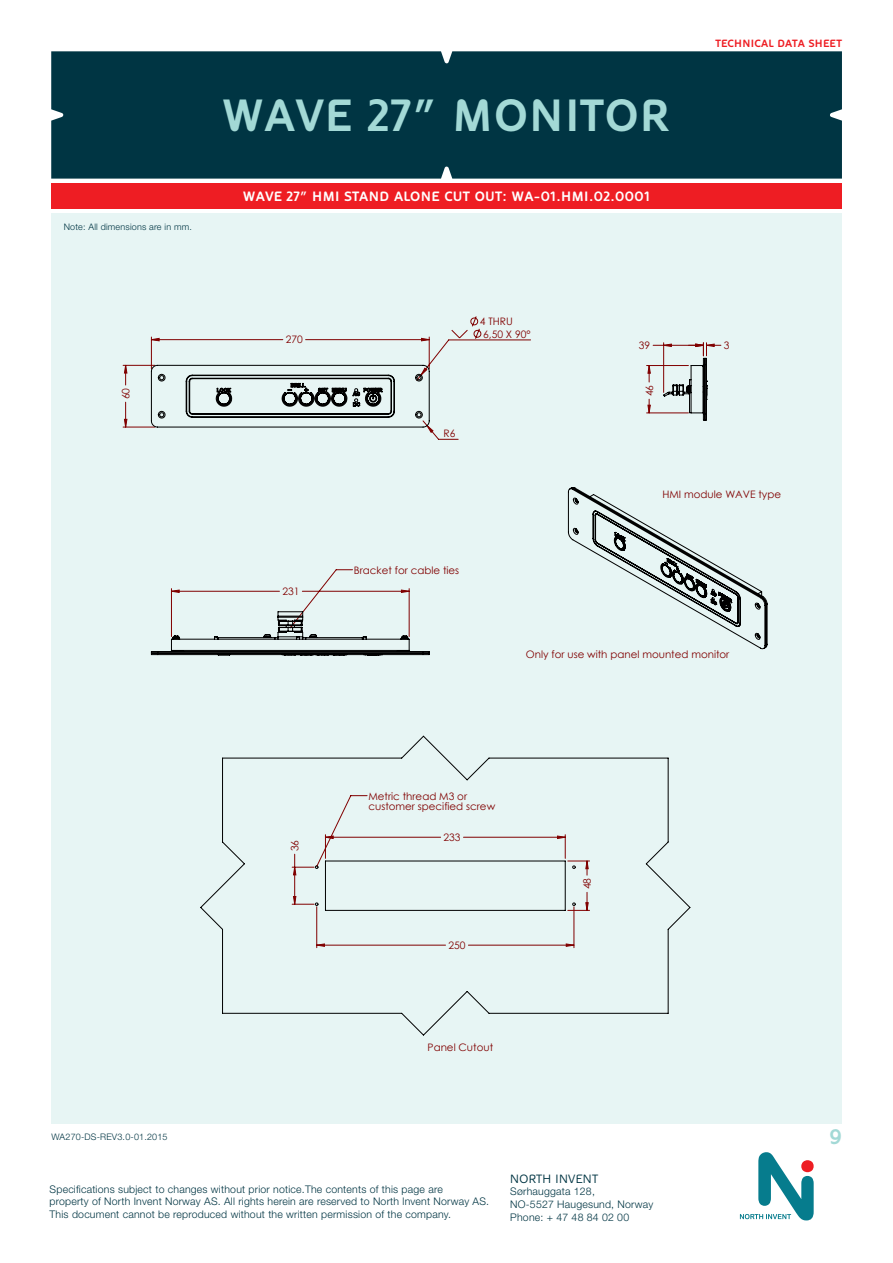
<style>
.page{position:relative;width:893px;height:1263px;background:#fff}
.page>*{position:absolute;margin:0;border:0;box-sizing:border-box;transform-origin:0 0}
.t1{font:700 45px "Oblik";letter-spacing:.03em;color:#a3d9d6}
.t2{font:700 21px "Oblik";color:#a3d9d6}
.t3{font:700 13.5px "Oblik";letter-spacing:.03em;color:#fff}
.t4{font:12px "Oblik";letter-spacing:.03em;color:#003543}
.t5{font:300 10.5px/12.8px "Helvetica Neue";letter-spacing:.02em;color:#003543}
.t6{font:700 10.5px "Oblik";letter-spacing:.03em;color:#ee1d23}
.t7{font:10.35px/10.4px "Century Gothic";color:#800000}
.t8{font:300 9px "Helvetica Neue";letter-spacing:.02em;color:#003543}
</style>
<div class="page">
<svg style="left:740px;top:1152px;width:74px;height:68px"></svg>
<div style="left:51px;top:213px;width:791px;height:910px;background:#e7f5f4"></div>
<hr style="left:892px;top:1037px;width:1px;height:43px;background:#000">
<svg style="left:200px;top:735px;width:491px;height:301px"></svg>
<svg style="left:568px;top:487px;width:200px;height:162px"></svg>
<svg style="left:646px;top:342px;width:76px;height:79px"></svg>
<svg style="left:150px;top:569px;width:280px;height:87px"></svg>
<hr style="left:123px;top:365px;width:32px;height:1px;background:#800000">
<hr style="left:123px;top:427px;width:32px;height:1px;background:#800000">
<svg style="left:124px;top:316px;width:407px;height:124px"></svg>
<div style="left:51px;top:51px;width:791px;height:128px;background:#003543"></div>
<div style="left:51px;top:183px;width:791px;height:25px;background:#ee1d23"></div>
<p class="t8" style="left:64px;top:221px;width:130px">Note: All dimensions are in mm.</p>
<p class="t1" style="left:223px;top:90px;width:449px">WAVE 27” MONITOR</p>
<p class="t3" style="left:243px;top:188px;width:408px">WAVE 27” HMI STAND ALONE CUT OUT: WA-01.HMI.02.0001</p>
<p class="t6" style="left:715px;top:37px;width:128px">TECHNICAL DATA SHEET</p>
<p class="t7" style="left:121px;top:399px;width:13px;rotate:-90deg">60</p>
<p class="t7" style="left:286px;top:334px;width:19px">270</p>
<p class="t7" style="left:282px;top:586px;width:19px">231</p>
<p class="t7" style="left:483px;top:315px;width:49px;line-height:12.3px;text-indent:-3px">4 THRU<br>6,50 X 90°</p>
<p class="t7" style="left:443px;top:428px;width:13px">R6</p>
<p class="t7" style="left:354px;top:565px;width:107px">Bracket for cable ties</p>
<p class="t7" style="left:639px;top:340px;width:13px">39</p>
<p class="t7" style="left:724px;top:340px;width:7px">3</p>
<p class="t7" style="left:644px;top:396px;width:13px;rotate:-90deg">46</p>
<p class="t7" style="left:662px;top:489px;width:120px">HMI module WAVE type</p>
<p class="t7" style="left:526px;top:649px;width:205px">Only for use with panel mounted monitor</p>
<p class="t8" style="left:51px;top:1131px;width:118px">WA270-DS-REV3.0-01.2015</p>
<p class="t7" style="left:290px;top:851px;width:13px;rotate:-90deg">36</p>
<p class="t7" style="left:368px;top:790px;width:128px">Metric thread M3 or customer specified screw</p>
<p class="t7" style="left:444px;top:832px;width:19px">233</p>
<p class="t7" style="left:448px;top:940px;width:19px">250</p>
<p class="t7" style="left:428px;top:1041px;width:67px">Panel Cutout</p>
<p class="t7" style="left:582px;top:889px;width:13px;rotate:-90deg">48</p>
<h2 class="t2" style="left:829px;top:1125px;width:14px">9</h2>
<p class="t5" style="left:50px;top:1182px;width:441px">Specifications subject to changes without prior notice.The contents of this page are<br>property of North Invent Norway AS. All rights herein are reserved to North lnvent Norway AS.<br>This document cannot be reproduced without the written permission of the company.</p>
<p class="t4" style="left:510px;top:1171px;width:89px">NORTH INVENT</p>
<p class="t5" style="left:510px;top:1185px;width:144px">Sørhauggata 128,<br>NO-5527 Haugesund, Norway<br>Phone: + 47 48 84 02 00</p>
</div>
